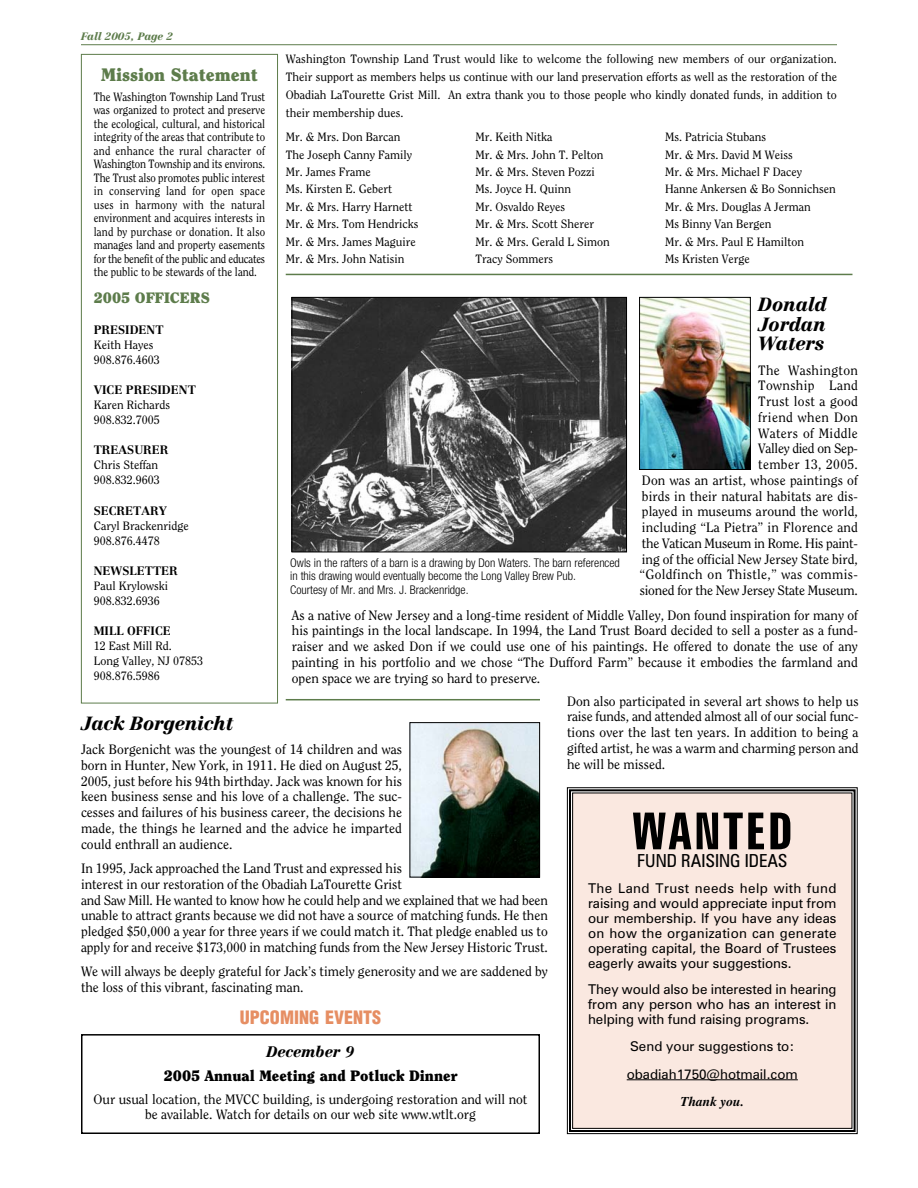
<style>
.page{position:relative;width:918px;height:1188px;background:#fff}
.page>*{position:absolute;margin:0;border:0;box-sizing:border-box;transform-origin:0 0}
.t1{font:700 extra-condensed 51px "Zurich BT";letter-spacing:.045em;color:#000}
.t2{font:italic 900 18.75px/19.5px "Centennial";color:#000;text-align:justify}
.t3{font:900 18px "Clearface";color:#5d7c4b}
.t4{font:condensed 18px "Zurich BT";color:#000}
.t5{font:900 condensed 18px "Helvetica";color:#e68e63}
.t6{font:900 15px "Clearface";color:#000}
.t7{font:900 15px "Clearface";color:#5d7c4b}
.t8{font:italic 900 15px "Centennial";color:#000}
.t9{font:13.5px/15.8px "Clearface";color:#000;text-align:justify}
.t10{font:13.5px/15px "Zurich BT";color:#000;text-align:justify}
.t11{font:italic 700 13.5px "Times";color:#000}
.t12{font:12px/17.5px "Clearface";color:#000}
.t13{font:12px/13.5px "Clearface";color:#000;text-align:justify;scale:.9 1}
.t14{font:300 condensed 12px/13.5px "Helvetica Neue";color:#000}
.t15{font:700 12px "Centennial";color:#000}
.t16{font:italic 900 10.5px "Centennial";color:#5d7c4b}
</style>
<div class="page">
<div style="left:81px;top:54px;width:197px;height:649px;border:1px solid #5d7c4b"></div>
<div style="left:81px;top:1034px;width:459px;height:100px;border:2px solid #000"></div>
<hr style="left:81px;top:44px;width:756px;height:1px;background:#5d7c4b">
<img style="left:294px;top:299px;width:331px;height:251px">
<div style="left:292px;top:297px;width:335px;height:255px;border:1px solid #000"></div>
<hr style="left:286px;top:699px;width:254px;height:1px;background:#5d7c4b">
<hr style="left:286px;top:274px;width:566px;height:1px;background:#5d7c4b">
<img style="left:412px;top:724px;width:126px;height:152px">
<div style="left:410px;top:722px;width:130px;height:156px;border:1px solid #000"></div>
<div style="left:573px;top:793px;width:279px;height:335px;background:#fae8e0"></div>
<hr style="left:627px;top:1079px;width:171px;height:1px;background:#000">
<div style="left:567px;top:787px;width:291px;height:347px;border:1px solid #000"></div>
<div style="left:569px;top:789px;width:287px;height:343px;border:2px solid #000"></div>
<div style="left:572px;top:793px;width:280px;height:336px;border:1px solid #000"></div>
<img style="left:641px;top:299px;width:108px;height:169px">
<div style="left:639px;top:297px;width:112px;height:173px;border:1px solid #000"></div>
<p class="t16" style="left:81px;top:32px;width:93px">Fall 2005, Page 2</p>
<h3 class="t3" style="left:101px;top:67px;width:158px">Mission Statement</h3>
<p class="t13" style="left:94px;top:91px;width:192px">The Washington Township Land Trust was organized to protect and preserve the ecological, cultural, and historical integrity of the areas that contribute to and enhance the rural character of Washington Township and its environs.<br>The Trust also promotes public interest in conserving land for open space uses in harmony with the natural environment and acquires interests in land by purchase or donation. It also manages land and property easements for the benefit of the public and educates the public to be stewards of the land.</p>
<p class="t7" style="left:94px;top:292px;width:118px">2005 OFFICERS</p>
<p class="t15" style="left:94px;top:324px;width:72px">PRESIDENT</p>
<p class="t12" style="left:94px;top:338px;width:67px;line-height:15px">Keith Hayes<br>908.876.4603</p>
<p class="t15" style="left:94px;top:385px;width:104px">VICE PRESIDENT</p>
<p class="t12" style="left:94px;top:398px;width:78px;line-height:15px">Karen Richards<br>908.832.7005</p>
<p class="t15" style="left:94px;top:445px;width:76px">TREASURER</p>
<p class="t12" style="left:94px;top:458px;width:67px;line-height:15px">Chris Steffan<br>908.832.9603</p>
<p class="t15" style="left:94px;top:505px;width:75px">SECRETARY</p>
<p class="t12" style="left:94px;top:519px;width:96px;line-height:15px">Caryl Brackenridge<br>908.876.4478</p>
<p class="t15" style="left:94px;top:566px;width:86px">NEWSLETTER</p>
<p class="t12" style="left:94px;top:579px;width:76px;line-height:15px">Paul Krylowski<br>908.832.6936</p>
<p class="t15" style="left:94px;top:626px;width:79px">MILL OFFICE</p>
<p class="t12" style="left:94px;top:639px;width:111px;line-height:15px">12 East Mill Rd.<br>Long Valley, NJ 07853<br>908.876.5986</p>
<p class="t12" style="left:286px;top:51px;width:553px;line-height:18px;text-align:justify">Washington Township Land Trust would like to welcome the following new members of our organization.<br>Their support as members helps us continue with our land preservation efforts as well as the restoration of the Obadiah LaTourette Grist Mill. An extra thank you to those people who kindly donated funds, in addition to their membership dues.</p>
<p class="t12" style="left:286px;top:129px;width:134px">Mr. &amp; Mrs. Don Barcan<br>The Joseph Canny Family<br>Mr. James Frame<br>Ms. Kirsten E. Gebert<br>Mr. &amp; Mrs. Harry Harnett<br>Mr. &amp; Mrs. Tom Hendricks<br>Mr. &amp; Mrs. James Maguire<br>Mr. &amp; Mrs. John Natisin</p>
<p class="t12" style="left:476px;top:129px;width:136px">Mr. Keith Nitka<br>Mr. &amp; Mrs. John T. Pelton<br>Mr. &amp; Mrs. Steven Pozzi<br>Ms. Joyce H. Quinn<br>Mr. Osvaldo Reyes<br>Mr. &amp; Mrs. Scott Sherer<br>Mr. &amp; Mrs. Gerald L Simon<br>Tracy Sommers</p>
<p class="t12" style="left:665px;top:129px;width:172px">Ms. Patricia Stubans<br>Mr. &amp; Mrs. David M Weiss<br>Mr. &amp; Mrs. Michael F Dacey<br>Hanne Ankersen &amp; Bo Sonnichsen<br>Mr. &amp; Mrs. Douglas A Jerman<br>Ms Binny Van Bergen<br>Mr. &amp; Mrs. Paul E Hamilton<br>Ms Kristen Verge</p>
<h2 class="t2" style="left:758px;top:296px;width:70px">Donald Jordan Waters</h2>
<p class="t9" style="left:640px;top:363px;width:220px;text-align:right">The Washington<br>Township Land<br>Trust lost a good<br>friend when Don<br>Waters of Middle<br>Valley died on Sep-<br>tember 13, 2005.<br>Don was an artist, whose paintings of birds in their natural habitats are dis&shy;played in museums around the world, including “La Pietra” in Florence and the Vatican Museum in Rome. His paint&shy;ing of the official New Jersey State bird, “Goldfinch on Thistle,” was commis&shy;sioned for the New Jersey State Museum.</p>
<p class="t9" style="left:292px;top:608px;width:568px">As a native of New Jersey and a long-time resident of Middle Valley, Don found inspiration for many of his paintings in the local landscape. In 1994, the Land Trust Board decided to sell a poster as a fund&shy;raiser and we asked Don if we could use one of his paintings. He offered to donate the use of any painting in his portfolio and we chose “The Dufford Farm” because it embodies the farmland and open space we are trying so hard to preserve.</p>
<p class="t14" style="left:290px;top:557px;width:331px">Owls in the rafters of a barn is a drawing by Don Waters. The barn referenced in this drawing would eventually become the Long Valley Brew Pub.<br>Courtesy of Mr. and Mrs. J. Brackenridge.</p>
<h2 class="t2" style="left:81px;top:715px;width:154px">Jack Borgenicht</h2>
<p class="t9" style="left:81px;top:742px;width:323px">Jack Borgenicht was the youngest of 14 children and was born in Hunter, New York, in 1911. He died on August 25, 2005, just before his 94th birthday. Jack was known for his keen business sense and his love of a challenge. The suc&shy;cesses and failures of his business career, the decisions he made, the things he learned and the advice he imparted could enthrall an audience.</p>
<p class="t9" style="left:81px;top:861px;width:468px;text-align:left">In 1995, Jack approached the Land Trust and expressed his<br>interest in our restoration of the Obadiah LaTourette Grist<br>and Saw Mill. He wanted to know how he could help and we explained that we had been unable to attract grants because we did not have a source of matching funds. He then pledged $50,000 a year for three years if we could match it. That pledge enabled us to apply for and receive $173,000 in matching funds from the New Jersey Historic Trust.</p>
<p class="t9" style="left:81px;top:965px;width:468px">We will always be deeply grateful for Jack’s timely generosity and we are saddened by the loss of this vibrant, fascinating man.</p>
<h3 class="t5" style="left:240px;top:1010px;width:143px">UPCOMING EVENTS</h3>
<p class="t8" style="left:266px;top:1046px;width:90px">December 9</p>
<p class="t6" style="left:164px;top:1069px;width:295px">2005 Annual Meeting and Potluck Dinner</p>
<p class="t9" style="left:94px;top:1093px;width:435px;line-height:15px;text-align:center">Our usual location, the MVCC building, is undergoing restoration and will not be available. Watch for details on our web site www.wtlt.org</p>
<p class="t9" style="left:567px;top:694px;width:293px">Don also participated in several art shows to help us raise funds, and attended almost all of our social func&shy;tions over the last ten years. In addition to being a gifted artist, he was a warm and charming person and he will be missed.</p>
<h1 class="t1" style="left:632px;top:812px;width:163px">WANTED</h1>
<h3 class="t4" style="left:637px;top:854px;width:152px">FUND RAISING IDEAS</h3>
<p class="t10" style="left:588px;top:882px;width:250px">The Land Trust needs help with fund raising and would appreciate input from our membership. If you have any ideas on how the organization can generate operating capital, the Board of Trustees eagerly awaits your suggestions.</p>
<p class="t10" style="left:588px;top:983px;width:250px">They would also be interested in hearing from any person who has an interest in helping with fund raising programs.</p>
<p class="t10" style="left:627px;top:1034px;width:173px;line-height:27.3px">Send your suggestions to: obadiah1750@hotmail.com</p>
<p class="t11" style="left:680px;top:1096px;width:65px">Thank you.</p>
</div>
